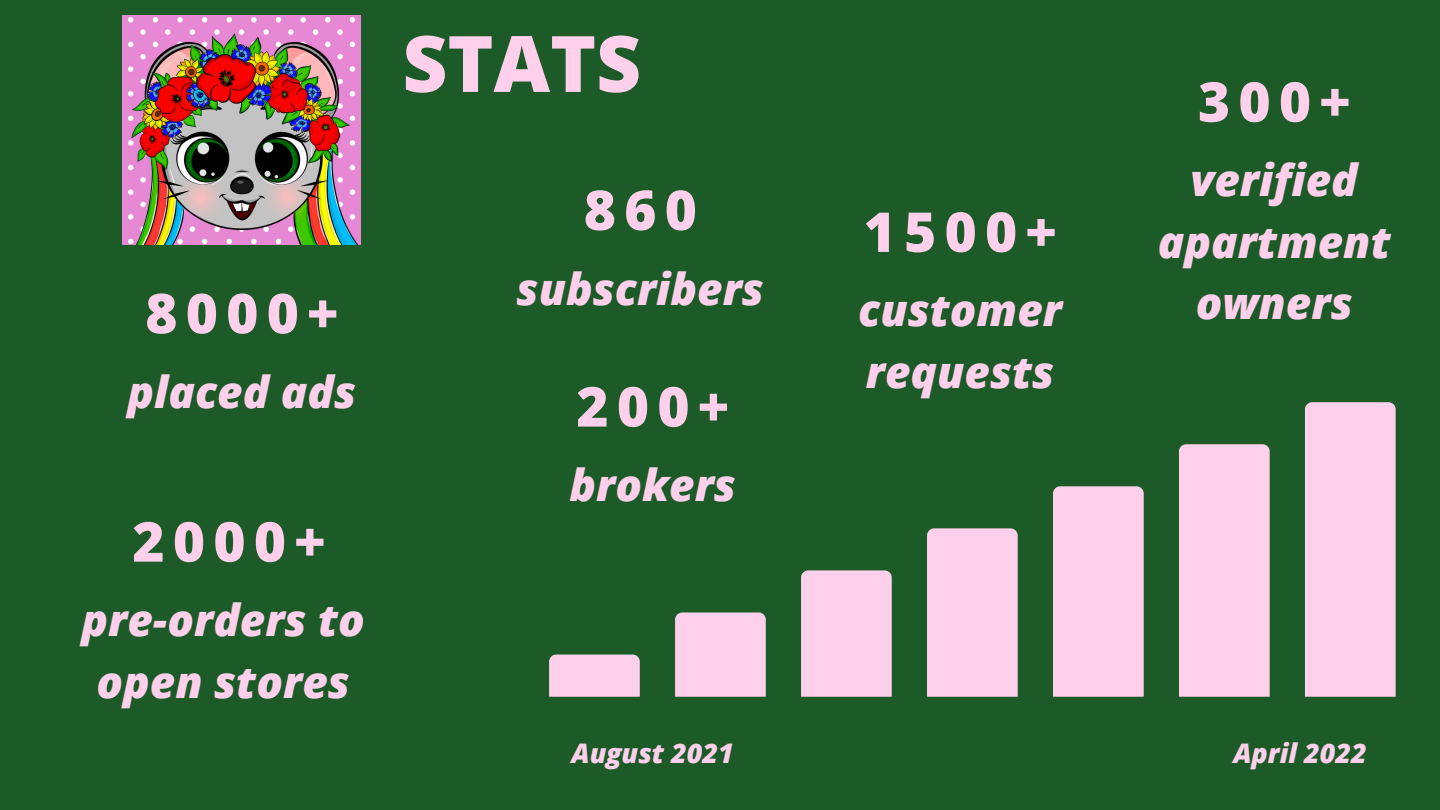
<style>
.page{position:relative;width:1440px;height:810px;background:#1c5b28}
.page>*{position:absolute;margin:0;border:0;box-sizing:border-box;transform-origin:0 0}
.t1{font:800 78px "Open Sans";color:#ffd0ec}
.t2{font:800 55px "Open Sans";letter-spacing:.15em;color:#ffd0ec}
.t3{font:italic 800 44px/61.5px "Open Sans";color:#ffd0ec;text-align:center}
.t4{font:italic 800 27px "Open Sans";color:#ffd0ec}
</style>
<div class="page">
<img style="left:123px;top:15px;width:238px;height:230px">
<div style="left:549px;top:655px;width:91px;height:42px;background:#ffd0ec"></div>
<div style="left:675px;top:612px;width:91px;height:85px;background:#ffd0ec"></div>
<div style="left:801px;top:570px;width:91px;height:127px;background:#ffd0ec"></div>
<div style="left:927px;top:528px;width:91px;height:169px;background:#ffd0ec"></div>
<div style="left:1053px;top:486px;width:91px;height:211px;background:#ffd0ec"></div>
<div style="left:1179px;top:444px;width:91px;height:253px;background:#ffd0ec"></div>
<div style="left:1305px;top:402px;width:91px;height:295px;background:#ffd0ec"></div>
<p class="t2" style="left:145px;top:275px;width:194px">8000+</p>
<p class="t3" style="left:127px;top:360px;width:230px">placed ads</p>
<p class="t2" style="left:132px;top:503px;width:194px">2000+</p>
<p class="t3" style="left:82px;top:588px;width:285px">pre-orders to open stores</p>
<h1 class="t1" style="left:402px;top:9px;width:240px">STATS</h1>
<p class="t2" style="left:584px;top:171px;width:115px">860</p>
<p class="t3" style="left:517px;top:257px;width:249px">subscribers</p>
<p class="t2" style="left:576px;top:368px;width:154px">200+</p>
<p class="t3" style="left:569px;top:453px;width:168px">brokers</p>
<p class="t2" style="left:864px;top:193px;width:194px">1500+</p>
<p class="t3" style="left:858px;top:279px;width:205px;text-align:left">customer requests</p>
<p class="t2" style="left:1198px;top:63px;width:154px">300+</p>
<p class="t3" style="left:1158px;top:148px;width:235px">verified apartment owners</p>
<p class="t4" style="left:571px;top:734px;width:164px">August 2021</p>
<p class="t4" style="left:1233px;top:734px;width:135px">April 2022</p>
</div>
